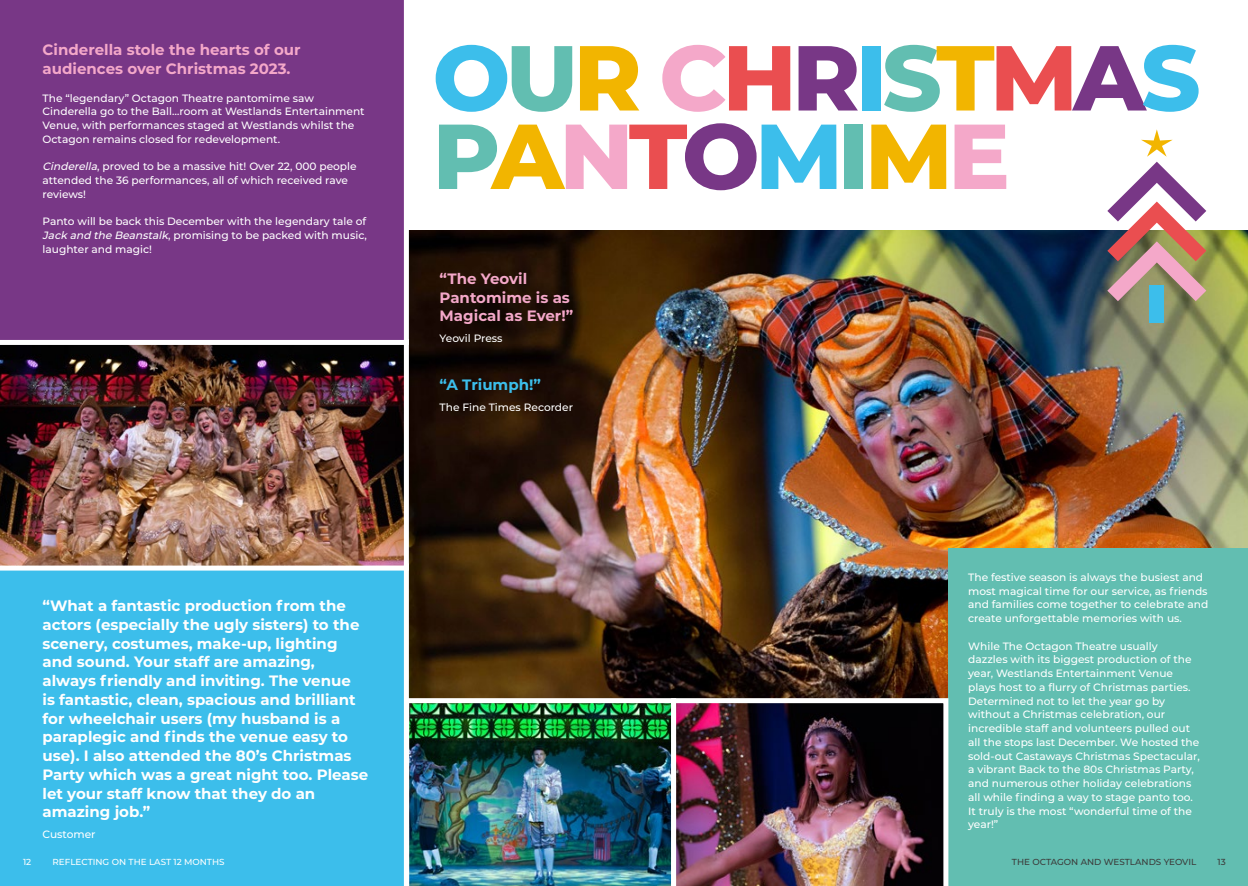
<style>
.page{position:relative;width:1248px;height:886px;background:#fff}
.page>*{position:absolute;margin:0;border:0;box-sizing:border-box;transform-origin:0 0}
.t1{font:800 92px/78.5px "Montserrat";letter-spacing:-.05em;color:#3cbeeb}
.t2{font:700 15px/18.8px "Montserrat";color:#fff}
.t3{font:700 15px/18.8px "Montserrat";color:#f4a8c9}
.t4{font:700 15px "Montserrat";color:#3cbeeb}
.t5{font:500 10.62px/13.8px "Montserrat";color:#fff}
.t6{font:500 8.75px "Montserrat";color:#3c3c3b}
.t7{font:500 8.75px "Montserrat";color:#fff}
.s1{font-style:italic}
.s2{color:#62beb1}
.s3{color:#f2b500}
.s4{color:#f4a8c9}
.s5{color:#ea4e50}
.s6{color:#783786}
</style>
<div class="page">
<img style="left:409px;top:230px;width:838px;height:468px">
<div style="left:948px;top:549px;width:299px;height:337px;background:#62beb1"></div>
<div style="left:0;top:570px;width:409px;height:316px;background:#3cbeeb"></div>
<img style="left:0;top:345px;width:409px;height:221px">
<div style="left:0;top:0;width:409px;height:345px;background:#783786"></div>
<img style="left:404px;top:698px;width:267px;height:188px">
<img style="left:671px;top:698px;width:277px;height:188px">
<div style="left:1149px;top:286px;width:15px;height:37px;background:#3cbeeb"></div>
<svg style="left:1107px;top:129px;width:99px;height:172px"></svg>
<h2 class="t3" style="left:43px;top:40px;width:259px">Cinderella stole the hearts of our audiences over Christmas 2023.</h2>
<p class="t5" style="left:43px;top:90px;width:323px">The “legendary” Octagon Theatre pantomime saw Cinderella go to the Ball…room at Westlands Entertainment Venue, with performances staged at Westlands whilst the Octagon remains closed for redevelopment.</p>
<p class="t5" style="left:43px;top:159px;width:315px"><span class="s1">Cinderella</span>, proved to be a massive hit! Over 22, 000 people attended the 36 performances, all of which received rave reviews!</p>
<p class="t5" style="left:43px;top:214px;width:326px;text-align:justify">Panto will be back this December with the legendary tale of <span class="s1">Jack and the Beanstalk</span>, promising to be packed with music, laughter and magic!</p>
<p class="t2" style="left:43px;top:596px;width:327px">“What a fantastic production from the actors (especially the ugly sisters) to the scenery, costumes, make-up, lighting and sound. Your staff are amazing, always friendly and inviting. The venue<br>is fantastic, clean, spacious and brilliant for wheelchair users (my husband is a paraplegic and finds the venue easy to use). I also attended the 80’s Christmas Party which was a great night too. Please let your staff know that they do an amazing job.”</p>
<p class="t5" style="left:43px;top:827px;width:55px">Customer</p>
<h1 class="t1" style="left:432px;top:34px;width:769px">O<span class="s2">U</span><span class="s3">R</span> <span class="s4">C</span><span class="s5">H</span><span class="s6">R</span>I<span class="s2">S</span><span class="s3">T</span><span class="s5">M</span><span class="s6">A</span>S<br><span class="s2">P</span><span class="s3">A</span><span class="s4">N</span><span class="s5">T</span><span class="s6">O</span>M<span class="s2">I</span><span class="s3">M</span><span class="s4">E</span></h1>
<h2 class="t3" style="left:439px;top:268px;width:135px">“The Yeovil<br>Pantomime is as<br>Magical as Ever!”</h2>
<p class="t5" style="left:439px;top:331px;width:64px">Yeovil Press</p>
<h2 class="t4" style="left:439px;top:374px;width:103px">“A Triumph!”</h2>
<p class="t5" style="left:439px;top:400px;width:135px">The Fine Times Recorder</p>
<p class="t5" style="left:968px;top:570px;width:242px">The festive season is always the busiest and most magical time for our service, as friends and families come together to celebrate and create unforgettable memories with us.</p>
<p class="t5" style="left:968px;top:638px;width:233px">While The Octagon Theatre usually dazzles with its biggest production of the year, Westlands Entertainment Venue plays host to a flurry of Christmas parties.<br>Determined not to let the year go by without a Christmas celebration, our incredible staff and volunteers pulled out all the stops last December. We hosted the sold-out Castaways Christmas Spectacular, a vibrant Back to the 80s Christmas Party, and numerous other holiday celebrations all while finding a way to stage panto too.<br>It truly is the most “wonderful time of the year!”</p>
<p class="t7" style="left:23px;top:856px;width:10px">12</p>
<p class="t7" style="left:53px;top:856px;width:173px">REFLECTING ON THE LAST 12 MONTHS</p>
<p class="t6" style="left:1011px;top:856px;width:186px">THE OCTAGON AND WESTLANDS YEOVIL</p>
<p class="t6" style="left:1217px;top:856px;width:10px">13</p>
</div>
